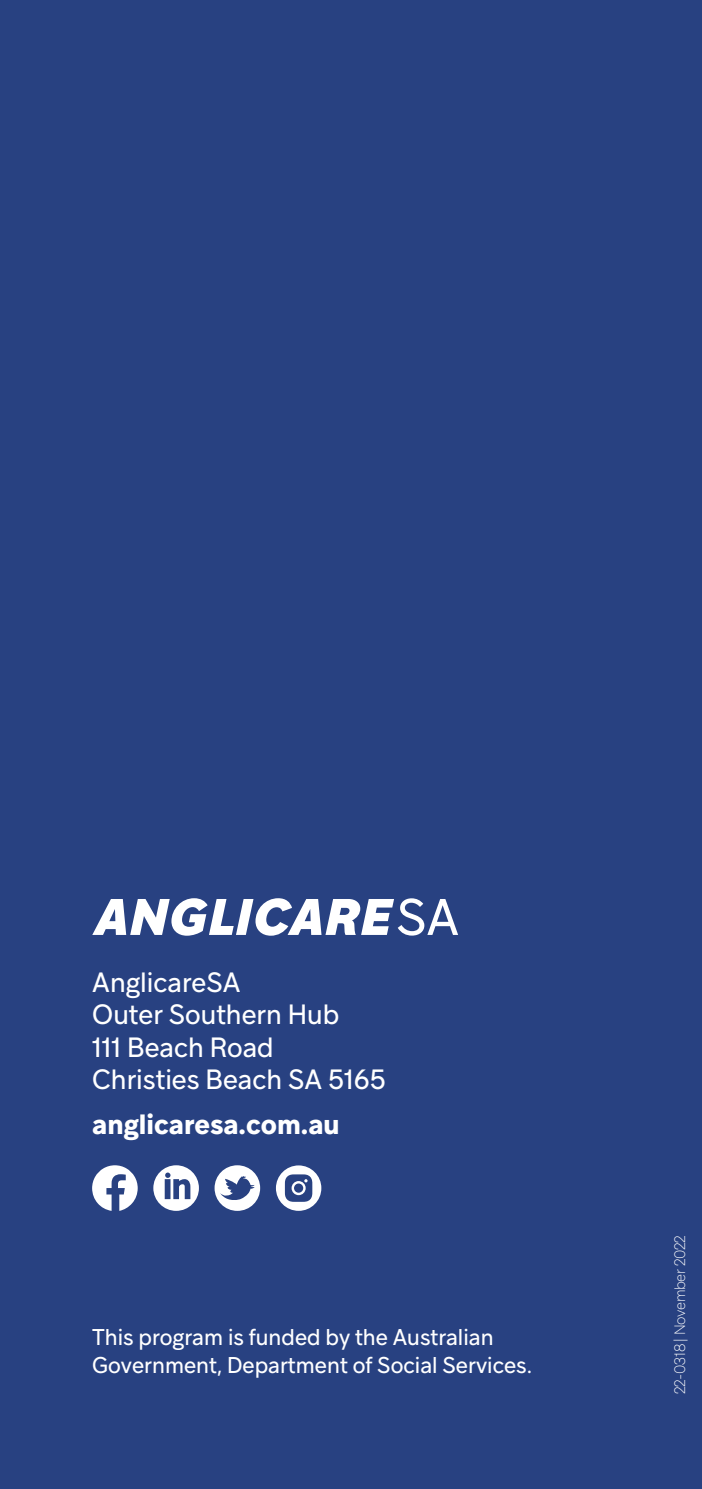
<style>
.page{position:relative;width:702px;height:1489px;background:#fff}
.page>*{position:absolute;margin:0;border:0;box-sizing:border-box;transform-origin:0 0}
.t1{font:27.5px/32.5px "Guillon";color:#fff}
.t2{font:700 27.5px "Guillon";color:#fff}
.t3{font:22.5px/27.5px "Guillon";color:#fff}
.t4{font:100 15px "Guillon";letter-spacing:-.025em;color:#fff}
</style>
<div class="page">
<div style="left:0;top:0;width:701px;height:1488px;background:#284181"></div>
<svg style="left:92px;top:898px;width:366px;height:37px"></svg>
<svg style="left:92px;top:1165px;width:46px;height:45px"></svg>
<svg style="left:153px;top:1165px;width:46px;height:45px"></svg>
<svg style="left:214px;top:1165px;width:46px;height:45px"></svg>
<svg style="left:276px;top:1165px;width:45px;height:45px"></svg>
<p class="t1" style="left:92px;top:965px;width:295px">AnglicareSA<br>Outer Southern Hub<br>111 Beach Road<br>Christies Beach SA 5165</p>
<p class="t2" style="left:92px;top:1106px;width:249px">anglicaresa.com.au</p>
<p class="t3" style="left:92px;top:1323px;width:441px">This program is funded by the Australian<br>Government, Department of Social Services.</p>
<p class="t4" style="left:670px;top:1393px;width:160px;rotate:-90deg">22-0318 | November 2022</p>
</div>
